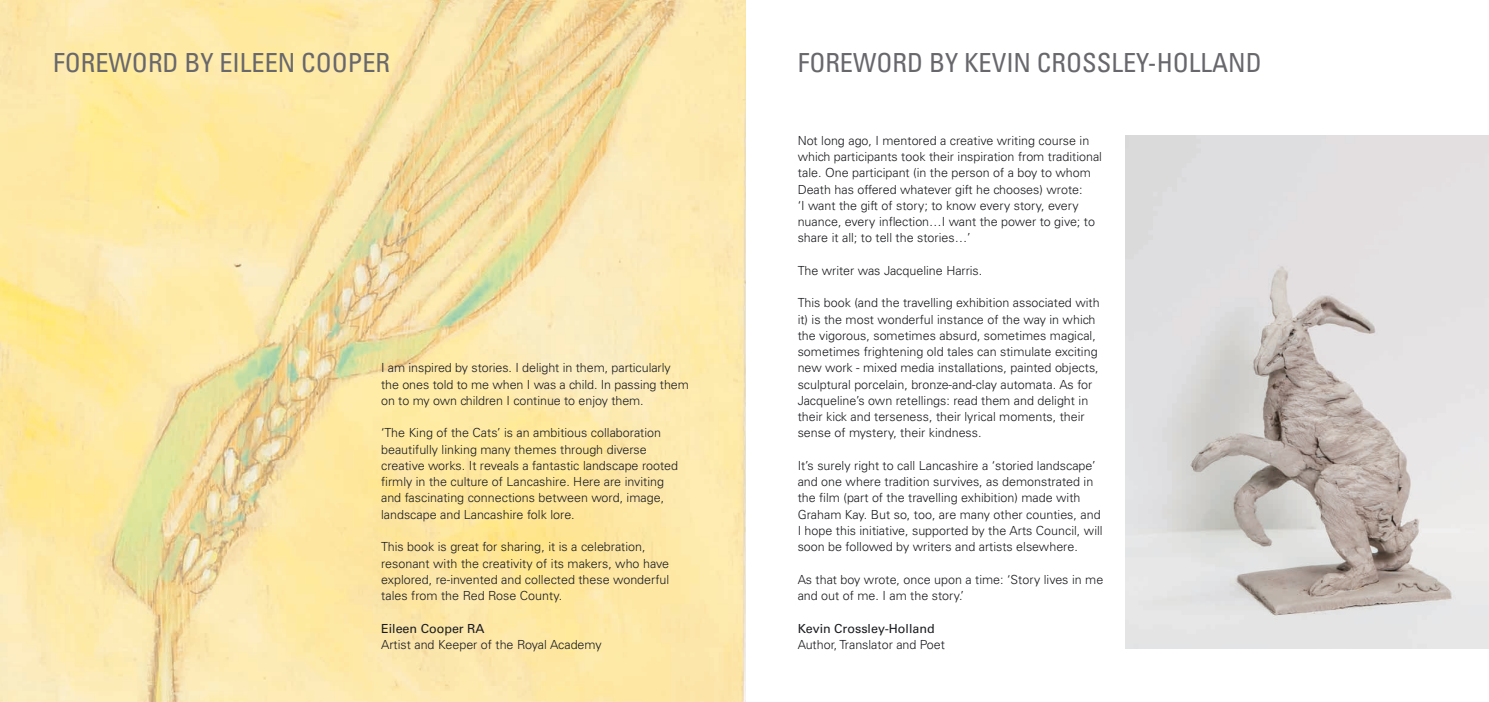
<style>
.page{position:relative;width:1489px;height:702px;background:#fff}
.page>*{position:absolute;margin:0;border:0;box-sizing:border-box;transform-origin:0 0}
.t1{font:condensed 26.25px "Univers LT Std";color:#68676c}
.t2{font:300 12.5px/16.2px "Univers LT Std";color:#1b1c20}
.t3{font:12.5px "Univers LT Std";color:#1b1c20}
</style>
<div class="page">
<img style="left:0;top:0;width:745px;height:702px">
<img style="left:1125px;top:136px;width:363px;height:512px">
<h1 class="t1" style="left:53px;top:46px;width:338px">FOREWORD BY EILEEN COOPER</h1>
<h1 class="t1" style="left:797px;top:46px;width:465px">FOREWORD BY KEVIN CROSSLEY-HOLLAND</h1>
<p class="t2" style="left:381px;top:360px;width:309px">I am inspired by stories. I delight in them, particularly the ones told to me when I was a child. In passing them on to my own children I continue to enjoy them.</p>
<p class="t2" style="left:381px;top:425px;width:298px">‘The King of the Cats’ is an ambitious collaboration beautifully linking many themes through diverse creative works. It reveals a fantastic landscape rooted firmly in the culture of Lancashire. Here are inviting and fascinating connections between word, image, landscape and Lancashire folk lore.</p>
<p class="t2" style="left:381px;top:538px;width:289px">This book is great for sharing, it is a celebration, resonant with the creativity of its makers, who have explored, re-invented and collected these wonderful tales from the Red Rose County.</p>
<p class="t3" style="left:381px;top:620px;width:105px">Eileen Cooper RA</p>
<p class="t2" style="left:381px;top:636px;width:222px">Artist and Keeper of the Royal Academy</p>
<p class="t2" style="left:797px;top:132px;width:306px">Not long ago, I mentored a creative writing course in which participants took their inspiration from traditional tale. One participant (in the person of a boy to whom Death has offered whatever gift he chooses) wrote:<br>‘I want the gift of story; to know every story, every nuance, every inflection…I want the power to give; to share it all; to tell the stories…’</p>
<p class="t2" style="left:797px;top:262px;width:186px">The writer was Jacqueline Harris.</p>
<p class="t2" style="left:797px;top:295px;width:303px">This book (and the travelling exhibition associated with it) is the most wonderful instance of the way in which the vigorous, sometimes absurd, sometimes magical, sometimes frightening old tales can stimulate exciting new work - mixed media installations, painted objects, sculptural porcelain, bronze-and-clay automata. As for Jacqueline’s own retellings: read them and delight in their kick and terseness, their lyrical moments, their sense of mystery, their kindness.</p>
<p class="t2" style="left:797px;top:457px;width:306px">It’s surely right to call Lancashire a ‘storied landscape’ and one where tradition survives, as demonstrated in the film (part of the travelling exhibition) made with Graham Kay. But so, too, are many other counties, and I hope this initiative, supported by the Arts Council, will soon be followed by writers and artists elsewhere.</p>
<p class="t2" style="left:797px;top:571px;width:307px">As that boy wrote, once upon a time: ‘Story lives in me and out of me. I am the story.’</p>
<p class="t3" style="left:797px;top:620px;width:138px">Kevin Crossley-Holland</p>
<p class="t2" style="left:797px;top:636px;width:149px">Author, Translator and Poet</p>
</div>
